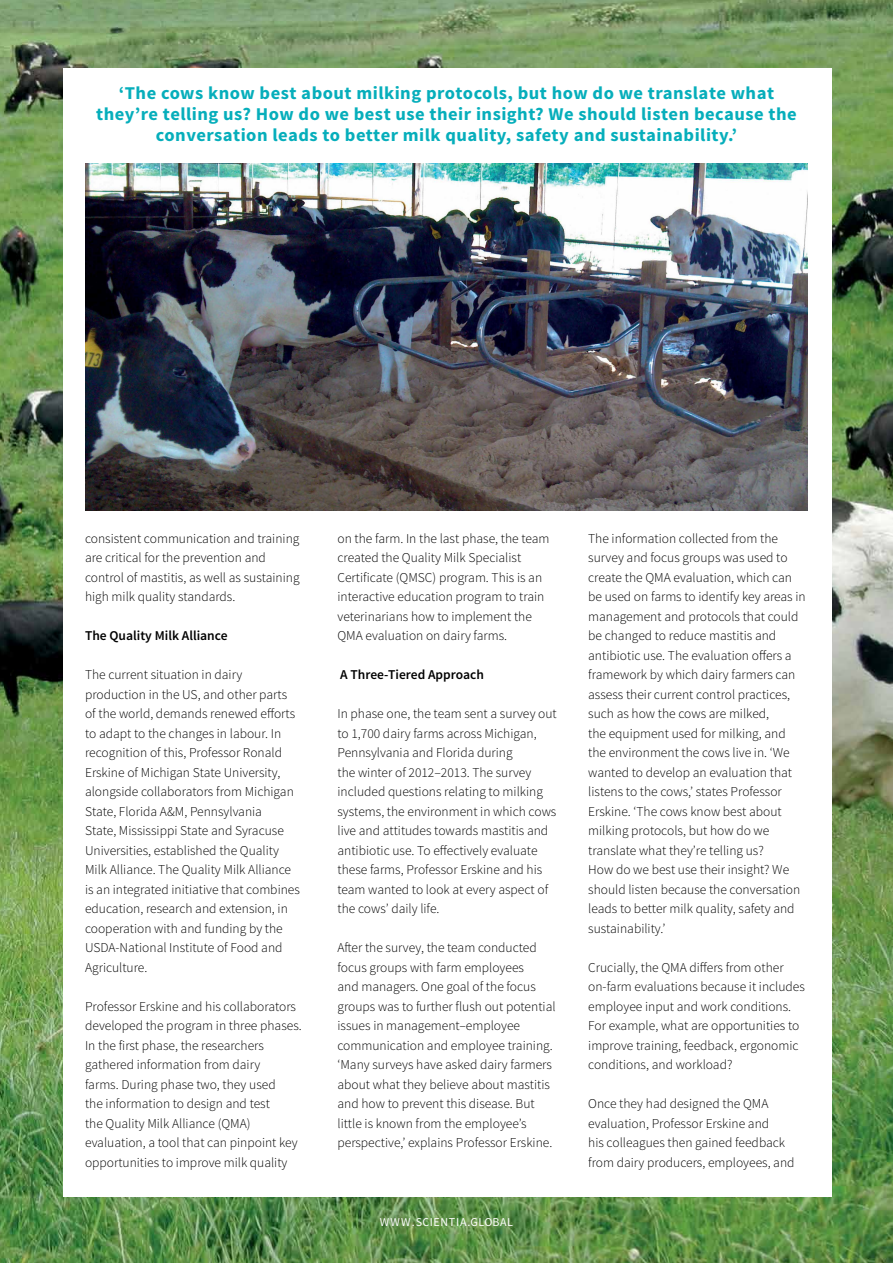
<style>
.page{position:relative;width:893px;height:1263px;background:#fff}
.page>*{position:absolute;margin:0;border:0;box-sizing:border-box;transform-origin:0 0}
.t1{font:700 18px/21px "Source Sans Pro";letter-spacing:.025em;color:#06aebb;text-align:center}
.t2{font:300 13.5px/19.5px "Source Sans Pro";color:#000}
.t3{font:600 13.5px "Source Sans Pro";color:#000}
.t4{font:12px "Source Sans Pro";letter-spacing:.05em;color:#fff}
</style>
<div class="page">
<img style="left:0;top:0;width:893px;height:1263px">
<div style="left:63px;top:68px;width:769px;height:1129px;background:#fff"></div>
<img style="left:85px;top:164px;width:723px;height:346px">
<h1 class="t1" style="left:96px;top:83px;width:702px">‘The cows know best about milking protocols, but how do we translate what they’re telling us? How do we best use their insight? We should listen because the conversation leads to better milk quality, safety and sustainability.’</h1>
<p class="t2" style="left:85px;top:529px;width:216px">consistent communication and training are critical for the prevention and control of mastitis, as well as sustaining high milk quality standards.</p>
<p class="t3" style="left:85px;top:627px;width:144px">The Quality Milk Alliance</p>
<p class="t2" style="left:85px;top:665px;width:216px">The current situation in dairy production in the US, and other parts of the world, demands renewed efforts to adapt to the changes in labour. In recognition of this, Professor Ronald Erskine of Michigan State University, alongside collaborators from Michigan State, Florida A&amp;M, Pennsylvania<br>State, Mississippi State and Syracuse Universities, established the Quality Milk Alliance. The Quality Milk Alliance is an integrated initiative that combines education, research and extension, in cooperation with and funding by the USDA-National Institute of Food and Agriculture.</p>
<p class="t2" style="left:85px;top:997px;width:218px">Professor Erskine and his collaborators developed the program in three phases.<br>In the first phase, the researchers gathered information from dairy<br>farms. During phase two, they used<br>the information to design and test<br>the Quality Milk Alliance (QMA) evaluation, a tool that can pinpoint key opportunities to improve milk quality</p>
<p class="t2" style="left:337px;top:529px;width:213px">on the farm. In the last phase, the team created the Quality Milk Specialist Certificate (QMSC) program. This is an interactive education program to train veterinarians how to implement the QMA evaluation on dairy farms.</p>
<p class="t3" style="left:340px;top:666px;width:145px">A Three-Tiered Approach</p>
<p class="t2" style="left:337px;top:704px;width:221px">In phase one, the team sent a survey out to 1,700 dairy farms across Michigan, Pennsylvania and Florida during<br>the winter of 2012–2013. The survey included questions relating to milking systems, the environment in which cows live and attitudes towards mastitis and antibiotic use. To effectively evaluate these farms, Professor Erskine and his team wanted to look at every aspect of the cows’ daily life.</p>
<p class="t2" style="left:337px;top:938px;width:220px">After the survey, the team conducted focus groups with farm employees<br>and managers. One goal of the focus groups was to further flush out potential issues in management–employee communication and employee training. ‘Many surveys have asked dairy farmers about what they believe about mastitis and how to prevent this disease. But little is known from the employee’s perspective,’ explains Professor Erskine.</p>
<p class="t4" style="left:380px;top:1214px;width:135px">WWW.SCIENTIA.GLOBAL</p>
<p class="t2" style="left:588px;top:528px;width:219px">The information collected from the survey and focus groups was used to create the QMA evaluation, which can be used on farms to identify key areas in management and protocols that could be changed to reduce mastitis and antibiotic use. The evaluation offers a framework by which dairy farmers can assess their current control practices, such as how the cows are milked,<br>the equipment used for milking, and the environment the cows live in. ‘We wanted to develop an evaluation that listens to the cows,’ states Professor Erskine. ‘The cows know best about milking protocols, but how do we translate what they’re telling us?<br>How do we best use their insight? We should listen because the conversation leads to better milk quality, safety and sustainability.’</p>
<p class="t2" style="left:588px;top:957px;width:218px">Crucially, the QMA differs from other on-farm evaluations because it includes employee input and work conditions.<br>For example, what are opportunities to improve training, feedback, ergonomic conditions, and workload?</p>
<p class="t2" style="left:588px;top:1094px;width:208px">Once they had designed the QMA evaluation, Professor Erskine and<br>his colleagues then gained feedback from dairy producers, employees, and</p>
</div>
